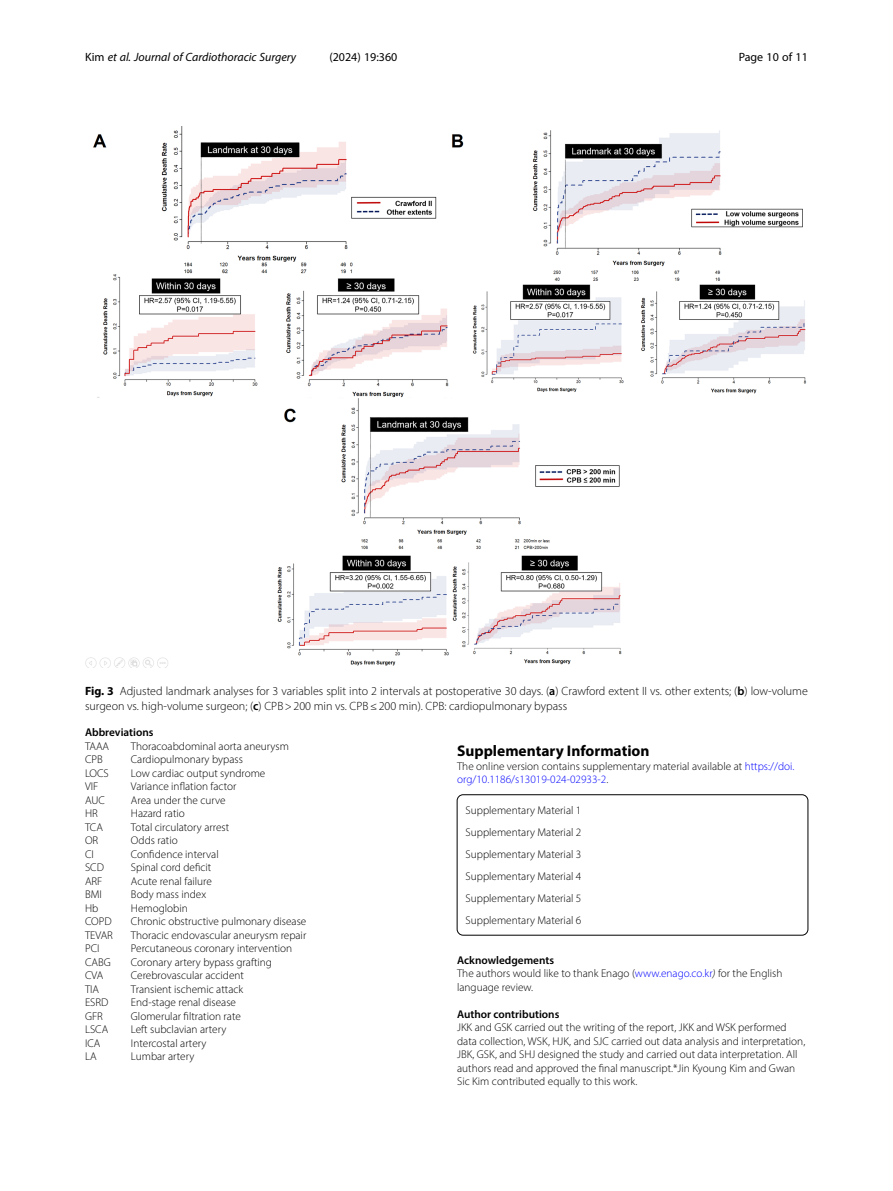
<style>
.page{position:relative;width:893px;height:1191px;background:#fff}
.page>*{position:absolute;margin:0;border:0;box-sizing:border-box;transform-origin:0 0}
.Head_1{font:700 15.45px "Myriad Pro";color:#000}
.Figure_Caption{font:300 12px/15px "Myriad Pro";color:#000}
.t1{font:italic 12px "Myriad Pro";color:#000}
.t2{font:12px "Myriad Pro";color:#000}
.Abbreviation_Para_1{font:300 11.25px "Myriad Pro";color:#000}
.Author_Contribution{font:300 11.25px/13.5px "Myriad Pro";color:#000}
.Additional_File_Info{font:300 11.25px "Myriad Pro";color:#000}
.Article_Note_ESM{font:300 11.25px/13.5px "Myriad Pro";color:#000}
.Acknowledgements{font:300 11.25px/13.5px "Myriad Pro";color:#000}
.Endmatter_Heading{font:600 11.25px "Myriad Pro";color:#000}
.Abbrevation_Heading{font:600 11.25px "Myriad Pro";color:#000}
.s1{font-style:normal}
.s2{font-weight:700}
.s3{font-weight:600}
.s4{color:#00f}
.s5{font-style:italic}
</style>
<div class="page">
<div style="left:457px;top:794px;width:351px;height:141px;border:1px solid #000;border-radius:6px"></div>
<img style="left:85px;top:126px;width:722px;height:541px">
<p class="t1" style="left:85px;top:50px;width:213px"><span class="s1">Kim</span> et al. Journal of Cardiothoracic Surgery</p>
<p class="t2" style="left:329px;top:50px;width:70px">(2024) 19:360</p>
<p class="t2" style="left:739px;top:50px;width:71px">Page 10 of 11</p>
<p class="Figure_Caption" style="left:85px;top:683px;width:724px"><span class="s2">Fig. 3</span> Adjusted landmark analyses for 3 variables split into 2 intervals at postoperative 30 days. (<span class="s3">a</span>) Crawford extent II vs. other extents; (<span class="s3">b</span>) low-volume surgeon vs. high-volume surgeon; (<span class="s3">c</span>) CPB&gt;200 min vs. CPB≤200 min). CPB: cardiopulmonary bypass</p>
<p class="Abbrevation_Heading" style="left:85px;top:725px;width:70px">Abbreviations</p>
<p class="Abbreviation_Para_1" style="left:85px;top:739px;width:26px">TAAA</p>
<p class="Abbreviation_Para_1" style="left:131px;top:739px;width:159px">Thoracoabdominal aorta aneurysm</p>
<p class="Abbreviation_Para_1" style="left:85px;top:752px;width:19px">CPB</p>
<p class="Abbreviation_Para_1" style="left:131px;top:752px;width:113px">Cardiopulmonary bypass</p>
<p class="Abbreviation_Para_1" style="left:85px;top:766px;width:25px">LOCS</p>
<p class="Abbreviation_Para_1" style="left:131px;top:766px;width:136px">Low cardiac output syndrome</p>
<p class="Abbreviation_Para_1" style="left:85px;top:779px;width:15px">VIF</p>
<p class="Abbreviation_Para_1" style="left:131px;top:779px;width:107px">Variance inflation factor</p>
<p class="Abbreviation_Para_1" style="left:85px;top:793px;width:21px">AUC</p>
<p class="Abbreviation_Para_1" style="left:131px;top:793px;width:96px">Area under the curve</p>
<p class="Abbreviation_Para_1" style="left:85px;top:806px;width:14px">HR</p>
<p class="Abbreviation_Para_1" style="left:131px;top:806px;width:55px">Hazard ratio</p>
<p class="Abbreviation_Para_1" style="left:85px;top:820px;width:19px">TCA</p>
<p class="Abbreviation_Para_1" style="left:131px;top:820px;width:100px">Total circulatory arrest</p>
<p class="Abbreviation_Para_1" style="left:85px;top:833px;width:15px">OR</p>
<p class="Abbreviation_Para_1" style="left:131px;top:833px;width:48px">Odds ratio</p>
<p class="Abbreviation_Para_1" style="left:85px;top:847px;width:10px">CI</p>
<p class="Abbreviation_Para_1" style="left:131px;top:847px;width:89px">Confidence interval</p>
<p class="Abbreviation_Para_1" style="left:85px;top:860px;width:20px">SCD</p>
<p class="Abbreviation_Para_1" style="left:131px;top:860px;width:82px">Spinal cord deficit</p>
<p class="Abbreviation_Para_1" style="left:85px;top:874px;width:19px">ARF</p>
<p class="Abbreviation_Para_1" style="left:131px;top:874px;width:82px">Acute renal failure</p>
<p class="Abbreviation_Para_1" style="left:85px;top:887px;width:18px">BMI</p>
<p class="Abbreviation_Para_1" style="left:131px;top:887px;width:77px">Body mass index</p>
<p class="Abbreviation_Para_1" style="left:85px;top:901px;width:15px">Hb</p>
<p class="Abbreviation_Para_1" style="left:131px;top:901px;width:58px">Hemoglobin</p>
<p class="Abbreviation_Para_1" style="left:85px;top:914px;width:28px">COPD</p>
<p class="Abbreviation_Para_1" style="left:131px;top:914px;width:177px">Chronic obstructive pulmonary disease</p>
<p class="Abbreviation_Para_1" style="left:85px;top:928px;width:29px">TEVAR</p>
<p class="Abbreviation_Para_1" style="left:131px;top:928px;width:177px">Thoracic endovascular aneurysm repair</p>
<p class="Abbreviation_Para_1" style="left:85px;top:941px;width:16px">PCI</p>
<p class="Abbreviation_Para_1" style="left:131px;top:941px;width:163px">Percutaneous coronary intervention</p>
<p class="Abbreviation_Para_1" style="left:85px;top:955px;width:27px">CABG</p>
<p class="Abbreviation_Para_1" style="left:131px;top:955px;width:143px">Coronary artery bypass grafting</p>
<p class="Abbreviation_Para_1" style="left:85px;top:968px;width:20px">CVA</p>
<p class="Abbreviation_Para_1" style="left:131px;top:968px;width:115px">Cerebrovascular accident</p>
<p class="Abbreviation_Para_1" style="left:85px;top:982px;width:16px">TIA</p>
<p class="Abbreviation_Para_1" style="left:131px;top:982px;width:114px">Transient ischemic attack</p>
<p class="Abbreviation_Para_1" style="left:85px;top:995px;width:25px">ESRD</p>
<p class="Abbreviation_Para_1" style="left:131px;top:995px;width:107px">End-stage renal disease</p>
<p class="Abbreviation_Para_1" style="left:85px;top:1009px;width:19px">GFR</p>
<p class="Abbreviation_Para_1" style="left:131px;top:1009px;width:111px">Glomerular filtration rate</p>
<p class="Abbreviation_Para_1" style="left:85px;top:1022px;width:25px">LSCA</p>
<p class="Abbreviation_Para_1" style="left:131px;top:1022px;width:97px">Left subclavian artery</p>
<p class="Abbreviation_Para_1" style="left:85px;top:1036px;width:17px">ICA</p>
<p class="Abbreviation_Para_1" style="left:131px;top:1036px;width:77px">Intercostal artery</p>
<p class="Abbreviation_Para_1" style="left:85px;top:1049px;width:13px">LA</p>
<p class="Abbreviation_Para_1" style="left:131px;top:1049px;width:65px">Lumbar artery</p>
<p class="Head_1" style="left:457px;top:741px;width:194px">Supplementary Information</p>
<p class="Article_Note_ESM" style="left:457px;top:759px;width:339px">The online version contains supplementary material available at <span class="s4">https://doi. org/10.1186/s13019-024-02933-2</span>.</p>
<p class="Additional_File_Info" style="left:466px;top:803px;width:117px">Supplementary Material 1</p>
<p class="Additional_File_Info" style="left:466px;top:825px;width:117px">Supplementary Material 2</p>
<p class="Additional_File_Info" style="left:466px;top:847px;width:117px">Supplementary Material 3</p>
<p class="Additional_File_Info" style="left:466px;top:869px;width:117px">Supplementary Material 4</p>
<p class="Additional_File_Info" style="left:466px;top:891px;width:117px">Supplementary Material 5</p>
<p class="Additional_File_Info" style="left:466px;top:913px;width:117px">Supplementary Material 6</p>
<p class="Endmatter_Heading" style="left:457px;top:952px;width:98px">Acknowledgements</p>
<p class="Acknowledgements" style="left:457px;top:966px;width:327px">The authors would like to thank Enago (<span class="s4">www.enago.co.kr</span><span class="s5">)</span> for the English language review.</p>
<p class="Endmatter_Heading" style="left:457px;top:1006px;width:104px">Author contributions</p>
<p class="Author_Contribution" style="left:457px;top:1020px;width:350px">JKK and GSK carried out the writing of the report, JKK and WSK performed data collection, WSK, HJK, and SJC carried out data analysis and interpretation, JBK, GSK, and SHJ designed the study and carried out data interpretation. All authors read and approved the final manuscript.*Jin Kyoung Kim and Gwan Sic Kim contributed equally to this work.</p>
</div>
